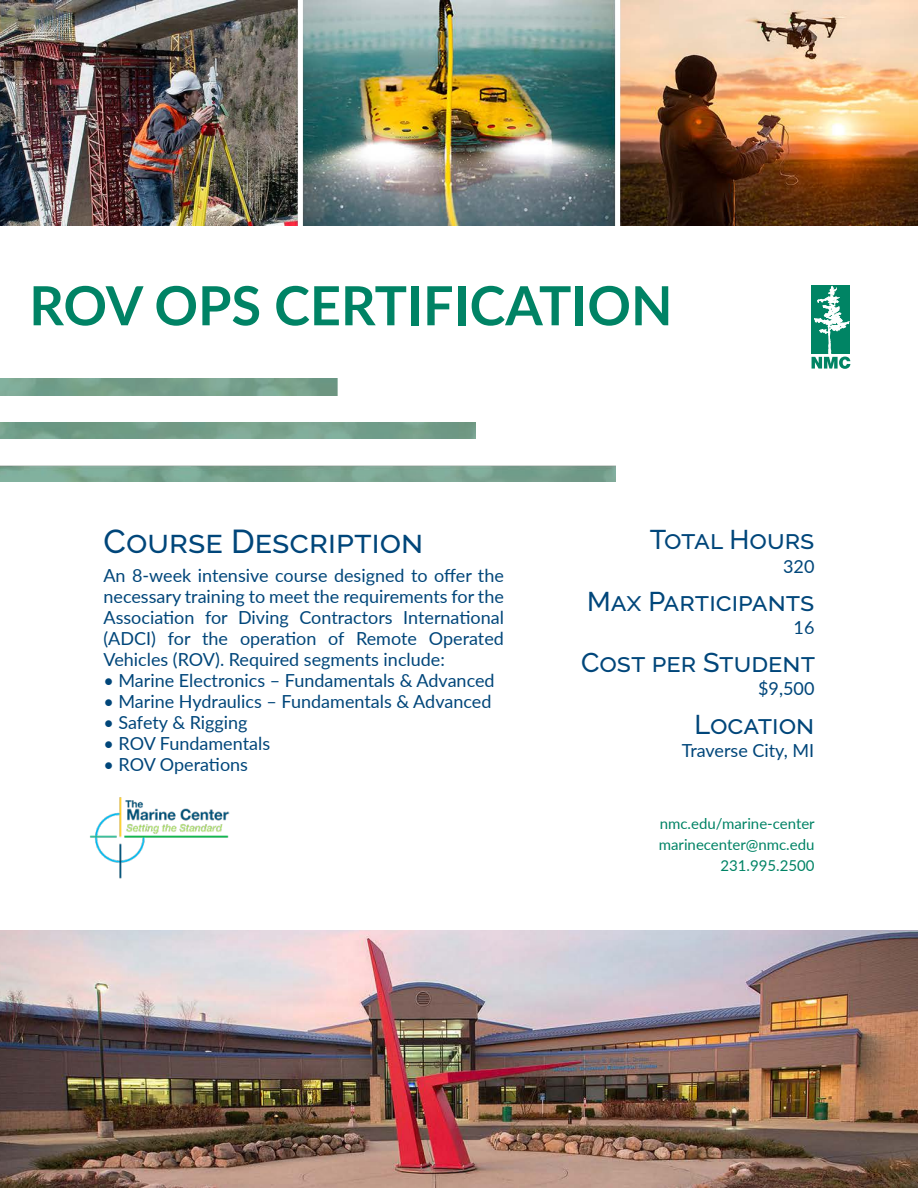
<style>
.page{position:relative;width:918px;height:1188px;background:#fff}
.page>*{position:absolute;margin:0;border:0;box-sizing:border-box;transform-origin:0 0}
.t1{font:700 54px "Lato";color:#008365}
.t2{font:500 33px "Raleway";color:#00467a}
.t3{font:500 27px "Raleway";color:#00467a}
.t4{font:18px/21px "Lato";color:#00467a;text-align:justify}
.t5{font:15px/21px "Lato";color:#008365;text-align:right}
</style>
<div class="page">
<img style="left:90px;top:797px;width:140px;height:82px">
<svg style="left:812px;top:286px;width:38px;height:83px"></svg>
<img style="left:0;top:0;width:918px;height:225px">
<img style="left:0;top:930px;width:918px;height:258px">
<img style="left:0;top:379px;width:337px;height:16px">
<img style="left:0;top:422px;width:475px;height:16px">
<img style="left:0;top:465px;width:616px;height:17px">
<h1 class="t1" style="left:29px;top:266px;width:645px">ROV OPS CERTIFICATION</h1>
<h2 class="t2" style="left:104px;top:522px;width:321px">Course Description</h2>
<p class="t4" style="left:104px;top:564px;width:402px">An 8-week intensive course designed to offer the necessary training to meet the requirements for the Association for Diving Contractors International (ADCI) for the operation of Remote Operated Vehicles (ROV). Required segments include:</p>
<p class="t4" style="left:104px;top:670px;width:393px">• Marine Electronics – Fundamentals &amp; Advanced</p>
<p class="t4" style="left:104px;top:691px;width:389px">• Marine Hydraulics – Fundamentals &amp; Advanced</p>
<p class="t4" style="left:104px;top:712px;width:146px">• Safety &amp; Rigging</p>
<p class="t4" style="left:104px;top:733px;width:168px">• ROV Fundamentals</p>
<p class="t4" style="left:104px;top:754px;width:146px">• ROV Operations</p>
<h3 class="t3" style="left:650px;top:524px;width:166px">Total Hours</h3>
<p class="t4" style="left:783px;top:555px;width:33px">320</p>
<h3 class="t3" style="left:587px;top:586px;width:229px">Max Participants</h3>
<p class="t4" style="left:794px;top:616px;width:22px">16</p>
<h3 class="t3" style="left:581px;top:647px;width:236px">Cost per Student</h3>
<p class="t4" style="left:758px;top:678px;width:58px">$9,500</p>
<h3 class="t3" style="left:694px;top:709px;width:121px">Location</h3>
<p class="t4" style="left:682px;top:739px;width:134px">Traverse City, MI</p>
<p class="t5" style="left:659px;top:812px;width:158px">nmc.edu/marine-center marinecenter@nmc.edu<br>231.995.2500</p>
</div>
